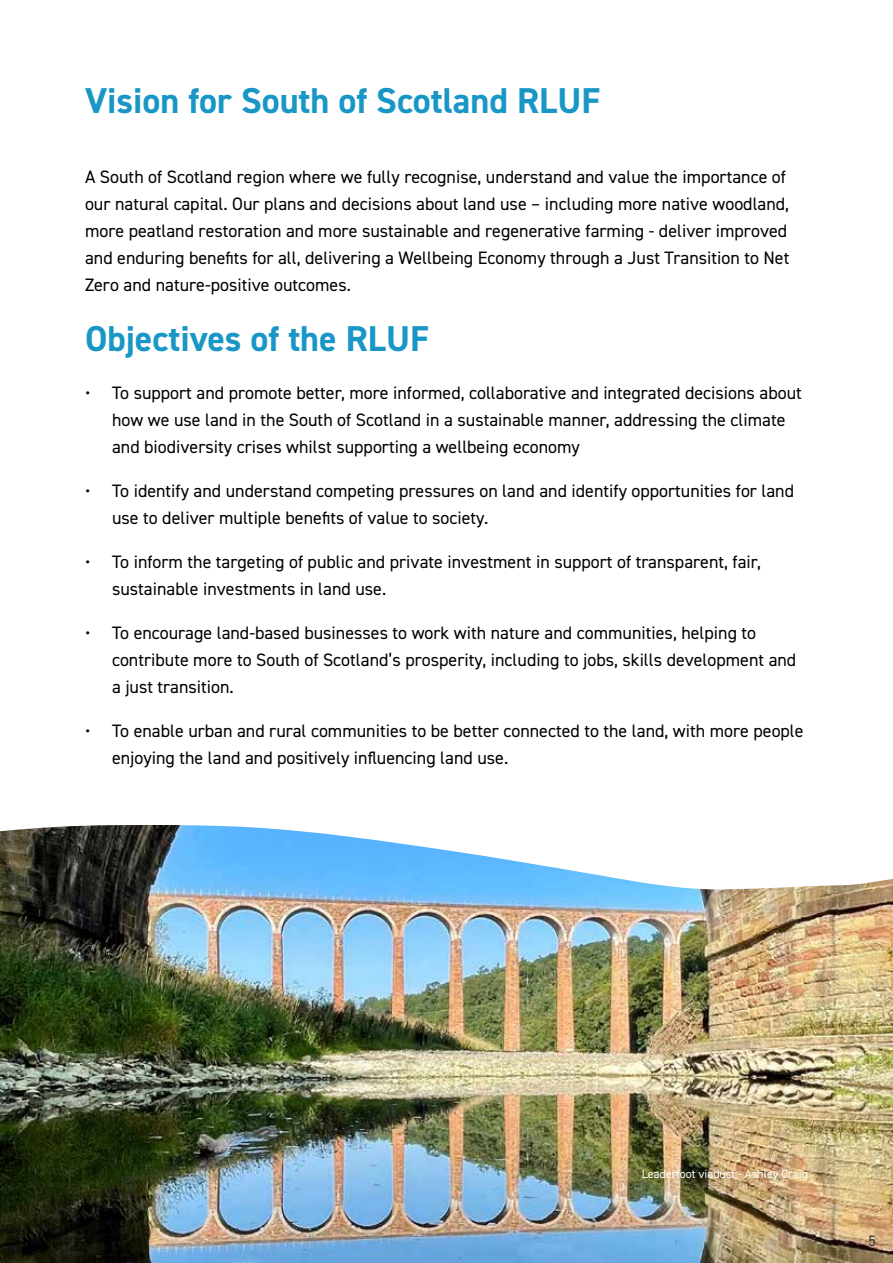
<style>
.page{position:relative;width:893px;height:1263px;background:#fff}
.page>*{position:absolute;margin:0;border:0;box-sizing:border-box;transform-origin:0 0}
.t1{font:700 36px "DIN2014";color:#1897c6}
.t2{font:18px/27px "DIN2014";color:#000}
.t3{font:15px "DIN2014";color:#303e48}
.t4{font:12px "DIN2014";color:#fff}
</style>
<div class="page">
<img style="left:0;top:825px;width:893px;height:438px">
<h1 class="t1" style="left:85px;top:77px;width:517px">Vision for South of Scotland RLUF</h1>
<p class="t2" style="left:85px;top:163px;width:706px">A South of Scotland region where we fully recognise, understand and value the importance of our natural capital. Our plans and decisions about land use – including more native woodland, more peatland restoration and more sustainable and regenerative farming - deliver improved and enduring benefits for all, delivering a Wellbeing Economy through a Just Transition to Net Zero and nature-positive outcomes.</p>
<h1 class="t1" style="left:85px;top:314px;width:345px">Objectives of the RLUF</h1>
<p class="t2" style="left:112px;top:379px;width:691px;text-indent:-27px">• To support and promote better, more informed, collaborative and integrated decisions about how we use land in the South of Scotland in a sustainable manner, addressing the climate and biodiversity crises whilst supporting a wellbeing economy</p>
<p class="t2" style="left:112px;top:477px;width:684px;text-indent:-27px">• To identify and understand competing pressures on land and identify opportunities for land use to deliver multiple benefits of value to society.</p>
<p class="t2" style="left:112px;top:548px;width:651px;text-indent:-27px">• To inform the targeting of public and private investment in support of transparent, fair, sustainable investments in land use.</p>
<p class="t2" style="left:112px;top:619px;width:686px;text-indent:-27px">• To encourage land-based businesses to work with nature and communities, helping to contribute more to South of Scotland’s prosperity, including to jobs, skills development and a just transition.</p>
<p class="t2" style="left:112px;top:717px;width:693px;text-indent:-27px">• To enable urban and rural communities to be better connected to the land, with more people enjoying the land and positively influencing land use.</p>
<p class="t4" style="left:642px;top:1166px;width:168px">Leaderfoot viaduct - Ashley Craig</p>
<p class="t3" style="left:869px;top:1232px;width:9px">5</p>
</div>
